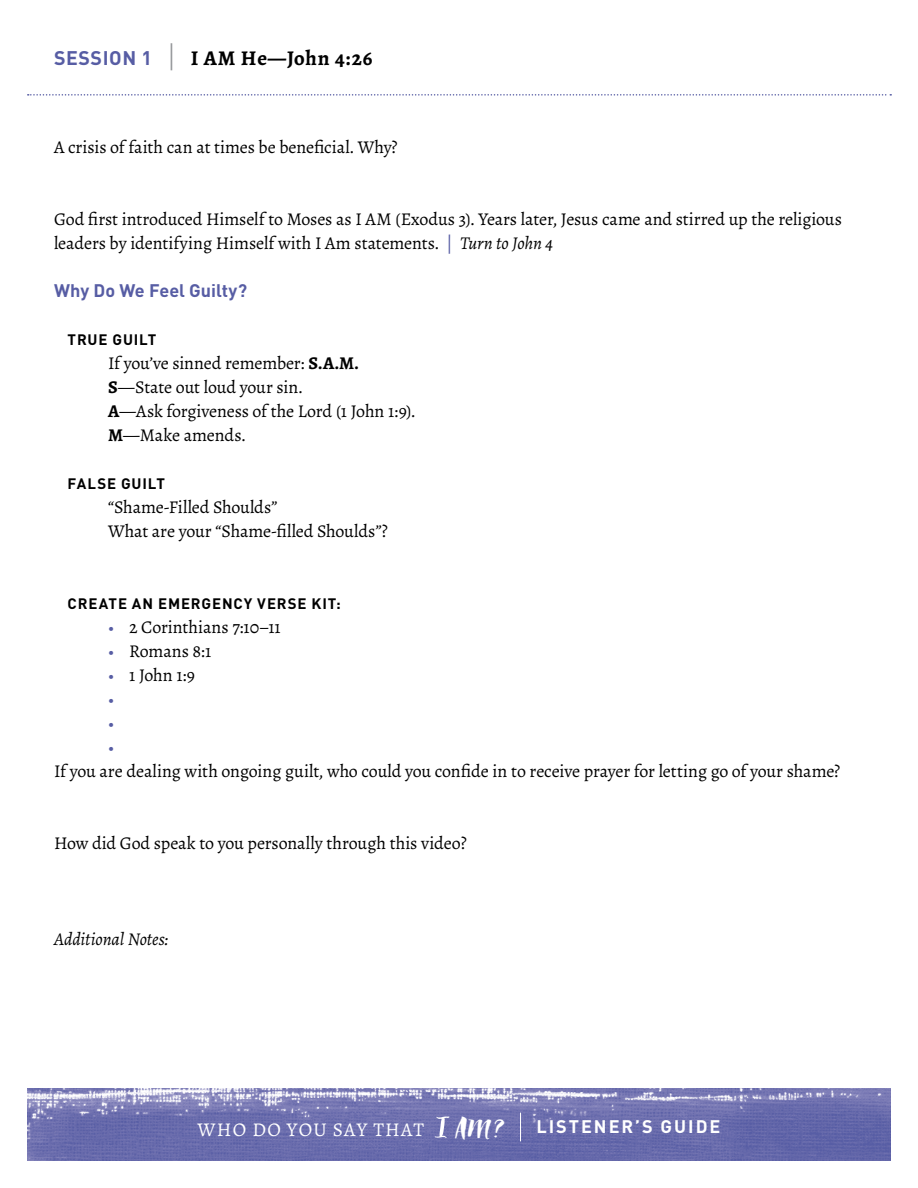
<style>
.page{position:relative;width:918px;height:1188px;background:#fff}
.page>*{position:absolute;margin:0;border:0;box-sizing:border-box;transform-origin:0 0}
.t1{font:700 21px "Alegreya";letter-spacing:.04em;color:#000}
.t2{font:19.5px "Alegreya";letter-spacing:.06em;color:#fff}
.t3{font:18px/24px "Alegreya";letter-spacing:-.01em;color:#000}
.t4{font:700 18px "DINOT";letter-spacing:-.005em;color:#575da4}
.t5{font:italic 18px "Alegreya";letter-spacing:-.005em;color:#000}
.t6{font:700 15px "DINOT";letter-spacing:.055em;color:#000}
.s1{font-family:"DINOT";font-size:19.5px;color:#575da4}
.s2{font-family:"DINOT";font-weight:400;font-size:31.5px;color:#939598}
.s3{color:#575da4}
.s4{font-style:italic}
.s5{font-weight:700}
.s6{font-family:"Stylish Brush";font-size:31.5px}
.s7{font-family:"DINOT";font-weight:700;font-size:18px}
</style>
<div class="page">
<img style="left:27px;top:1089px;width:864px;height:72px">
<svg style="left:435px;top:1116px;width:15px;height:22px"></svg>
<svg style="left:520px;top:1113px;width:1px;height:28px"></svg>
<svg style="left:28px;top:94px;width:863px;height:2px"></svg>
<p class="t1" style="left:54px;top:44px;width:320px"><span class="s1">SESSION 1</span> <span class="s2">|</span> I AM He—John 4:26</p>
<p class="t3" style="left:54px;top:135px;width:345px">A crisis of faith can at times be beneficial. Why?</p>
<p class="t3" style="left:54px;top:207px;width:790px">God first introduced Himself to Moses as I AM (Exodus 3). Years later, Jesus came and stirred up the religious leaders by identifying Himself with I Am statements. <span class="s3">|</span> <span class="s4">Turn to John 4</span></p>
<p class="t4" style="left:54px;top:279px;width:195px">Why Do We Feel Guilty?</p>
<p class="t6" style="left:68px;top:330px;width:90px">TRUE GUILT</p>
<p class="t3" style="left:108px;top:351px;width:309px">If you’ve sinned remember: <span class="s5">S.A.M.<br>S</span>—State out loud your sin.<br><span class="s5">A</span>—Ask forgiveness of the Lord (1 John 1:9).<br><span class="s5">M</span>—Make amends.</p>
<p class="t6" style="left:68px;top:474px;width:99px">FALSE GUILT</p>
<p class="t3" style="left:108px;top:495px;width:282px">“Shame-Filled Shoulds”<br>What are your “Shame-filled Shoulds”?</p>
<p class="t6" style="left:68px;top:594px;width:275px">CREATE AN EMERGENCY VERSE KIT:</p>
<p class="t3" style="left:108px;top:615px;width:175px"><span class="s3">•</span> 2 Corinthians 7:10–11</p>
<p class="t3" style="left:108px;top:639px;width:105px"><span class="s3">•</span> Romans 8:1</p>
<p class="t3" style="left:108px;top:663px;width:89px"><span class="s3">•</span> 1 John 1:9 <span class="s3">•<br>•<br>•</span></p>
<p class="t3" style="left:54px;top:759px;width:788px">If you are dealing with ongoing guilt, who could you confide in to receive prayer for letting go of your shame?</p>
<p class="t3" style="left:54px;top:831px;width:414px">How did God speak to you personally through this video?</p>
<p class="t5" style="left:54px;top:928px;width:116px">Additional Notes:</p>
<p class="t2" style="left:198px;top:1117px;width:524px">WHO DO YOU SAY THAT <span class="s6">AM?</span> <span class="s7">LISTENER’S GUIDE</span></p>
</div>
